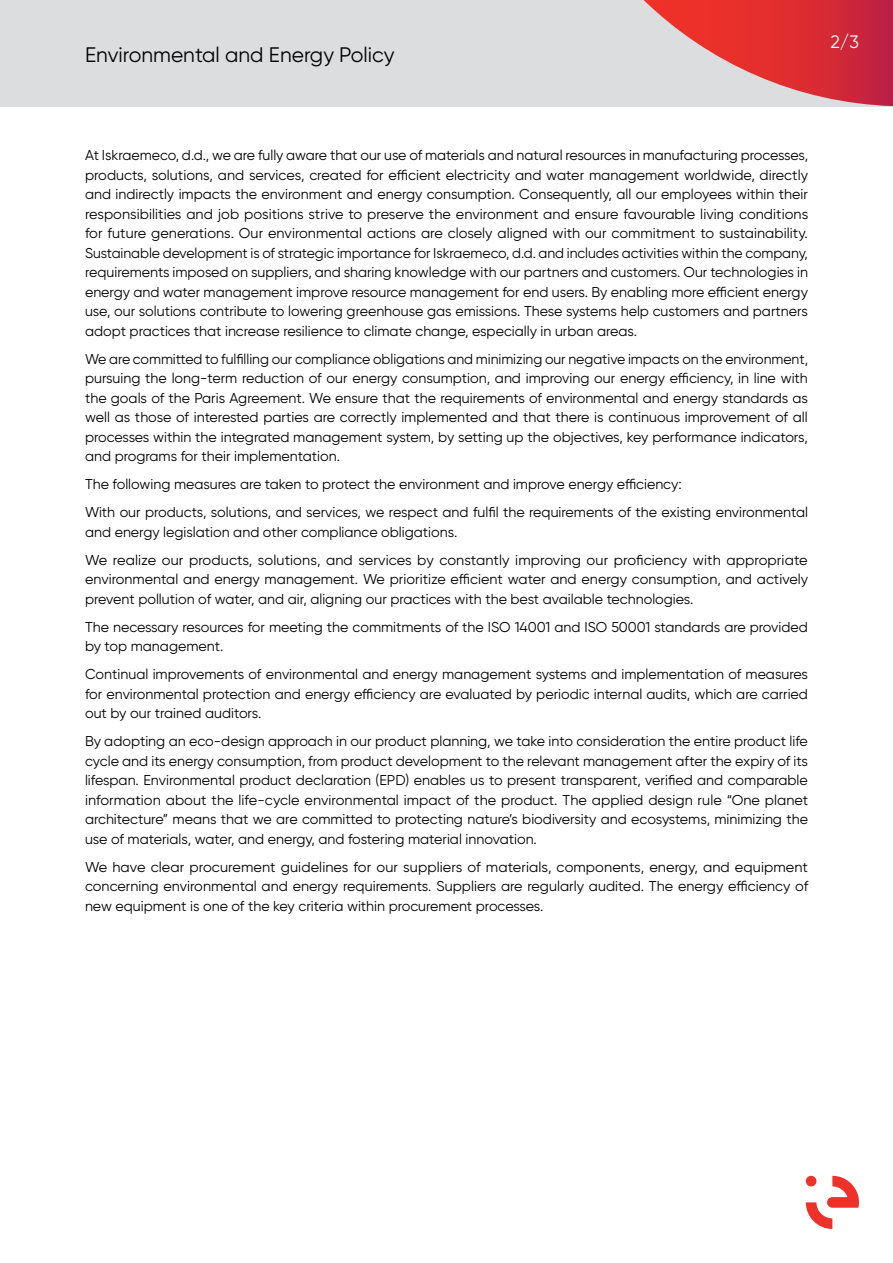
<style>
.page{position:relative;width:893px;height:1263px;background:#fff}
.page>*{position:absolute;margin:0;border:0;box-sizing:border-box;transform-origin:0 0}
.t1{font:21px "Gilroy";color:#000}
.t2{font:18px "Gilroy";color:#fff}
.t3{font:14.25px/19.5px "Gilroy";color:#000;text-align:justify}
</style>
<div class="page">
<div style="left:0;top:0;width:893px;height:106px;background:#dcddde"></div>
<svg style="left:806px;top:1176px;width:53px;height:53px"></svg>
<svg style="left:644px;top:0;width:249px;height:106px"></svg>
<h1 class="t1" style="left:85px;top:41px;width:311px">Environmental and Energy Policy</h1>
<p class="t2" style="left:830px;top:31px;width:30px">2/3</p>
<p class="t3" style="left:85px;top:145px;width:725px">At Iskraemeco, d.d., we are fully aware that our use of materials and natural resources in manufacturing processes, products, solutions, and services, created for efficient electricity and water management worldwide, directly and indirectly impacts the environment and energy consumption. Consequently, all our employees within their responsibilities and job positions strive to preserve the environment and ensure favourable living conditions for future generations. Our environmental actions are closely aligned with our commitment to sustainability.<br>Sustainable development is of strategic importance for Iskraemeco, d.d. and includes activities within the company, requirements imposed on suppliers, and sharing knowledge with our partners and customers. Our technologies in energy and water management improve resource management for end users. By enabling more efficient energy use, our solutions contribute to lowering greenhouse gas emissions. These systems help customers and partners adopt practices that increase resilience to climate change, especially in urban areas.</p>
<p class="t3" style="left:85px;top:349px;width:724px">We are committed to fulfilling our compliance obligations and minimizing our negative impacts on the environment, pursuing the long-term reduction of our energy consumption, and improving our energy efficiency, in line with the goals of the Paris Agreement. We ensure that the requirements of environmental and energy standards as well as those of interested parties are correctly implemented and that there is continuous improvement of all processes within the integrated management system, by setting up the objectives, key performance indicators, and programs for their implementation.</p>
<p class="t3" style="left:85px;top:470px;width:724px;line-height:28px">The following measures are taken to protect the environment and improve energy efficiency:<br>With our products, solutions, and services, we respect and fulfil the requirements of the existing environmental</p>
<p class="t3" style="left:85px;top:518px;width:724px;line-height:28px">and energy legislation and other compliance obligations.<br>We realize our products, solutions, and services by constantly improving our proficiency with appropriate</p>
<p class="t3" style="left:85px;top:569px;width:725px">environmental and energy management. We prioritize efficient water and energy consumption, and actively prevent pollution of water, and air, aligning our practices with the best available technologies.</p>
<p class="t3" style="left:85px;top:617px;width:724px">The necessary resources for meeting the commitments of the ISO 14001 and ISO 50001 standards are provided by top management.</p>
<p class="t3" style="left:85px;top:664px;width:724px">Continual improvements of environmental and energy management systems and implementation of measures for environmental protection and energy efficiency are evaluated by periodic internal audits, which are carried out by our trained auditors.</p>
<p class="t3" style="left:85px;top:731px;width:725px">By adopting an eco-design approach in our product planning, we take into consideration the entire product life cycle and its energy consumption, from product development to the relevant management after the expiry of its lifespan. Environmental product declaration (EPD) enables us to present transparent, verified and comparable information about the life-cycle environmental impact of the product. The applied design rule “One planet architecture” means that we are committed to protecting nature’s biodiversity and ecosystems, minimizing the use of materials, water, and energy, and fostering material innovation.</p>
<p class="t3" style="left:85px;top:857px;width:725px">We have clear procurement guidelines for our suppliers of materials, components, energy, and equipment concerning environmental and energy requirements. Suppliers are regularly audited. The energy efficiency of new equipment is one of the key criteria within procurement processes.</p>
</div>
